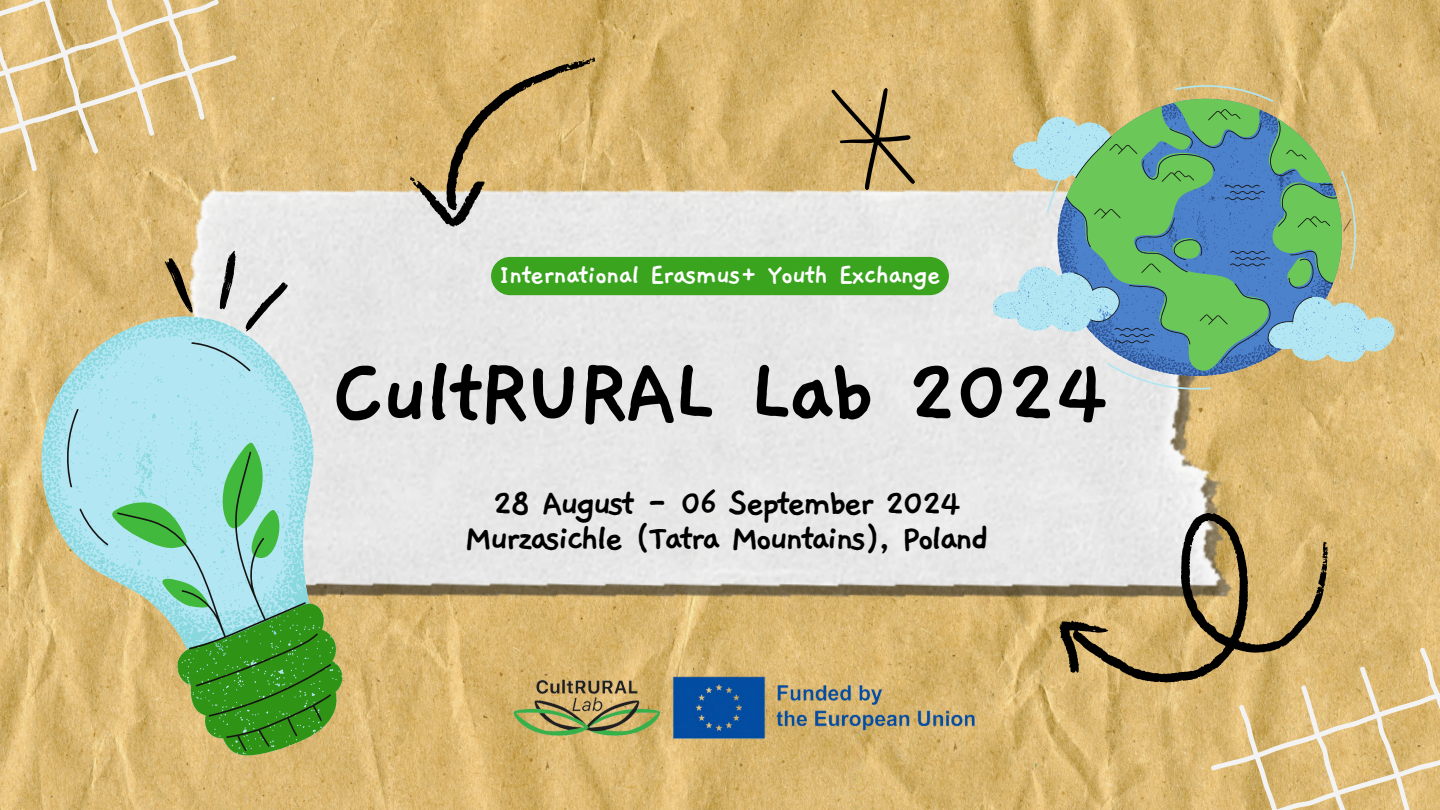
<style>
.page{position:relative;width:1440px;height:810px;background:#fff}
.page>*{position:absolute;margin:0;border:0;box-sizing:border-box;transform-origin:0 0}
.t1{font:700 102px "Gaegu";letter-spacing:-.06em;color:#000}
.t2{font:700 40px/35.2px "Gaegu";letter-spacing:-.085em;color:#000;text-align:center}
.t3{font:700 30.1px "Gaegu";letter-spacing:-.05em;color:#fff}
</style>
<div class="page">
<img style="left:0;top:0;width:1440px;height:810px">
<img style="left:157px;top:155px;width:1115px;height:461px">
<svg style="left:0;top:0;width:252px;height:226px;background:#dcbf83"></svg>
<svg style="left:799px;top:62px;width:149px;height:149px;background:#d1b57d"></svg>
<svg style="left:157px;top:250px;width:139px;height:26px;background:#d1cabb"></svg>
<svg style="left:1058px;top:509px;width:271px;height:178px;background:#c1ae87"></svg>
<svg style="left:0;top:276px;width:418px;height:520px;background:#dec9a0"></svg>
<svg style="left:0;top:279px;width:380px;height:423px;background:#d9c394"></svg>
<svg style="left:37px;top:326px;width:346px;height:454px;background:#b0c9a6"></svg>
<svg style="left:992px;top:81px;width:403px;height:309px;background:#d9c08c"></svg>
<svg style="left:993px;top:95px;width:400px;height:283px;background:#d5ceae"></svg>
<svg style="left:1058px;top:103px;width:278px;height:273px;background:#b0c0c3"></svg>
<svg style="left:1066px;top:99px;width:276px;height:272px;background:#b1b686"></svg>
<svg style="left:1066px;top:109px;width:271px;height:254px;background:#6ba993"></svg>
<svg style="left:409px;top:53px;width:216px;height:182px;background:#ceb482"></svg>
<svg style="left:1193px;top:598px;width:247px;height:212px;background:#d3b476"></svg>
<img style="left:513px;top:679px;width:149px;height:59px">
<img style="left:662px;top:674px;width:329px;height:69px">
<div style="left:491px;top:257px;width:458px;height:38px;background:#3aa41f"></div>
<p class="t3" style="left:499px;top:260px;width:444px">International Erasmus+ Youth Exchange</p>
<p class="t1" style="left:330px;top:343px;width:781px">CultRURAL Lab 2024</p>
<p class="t2" style="left:464px;top:486px;width:527px">28 August - 06 September 2024<br>Murzasichle (Tatra Mountains), Poland</p>
</div>
